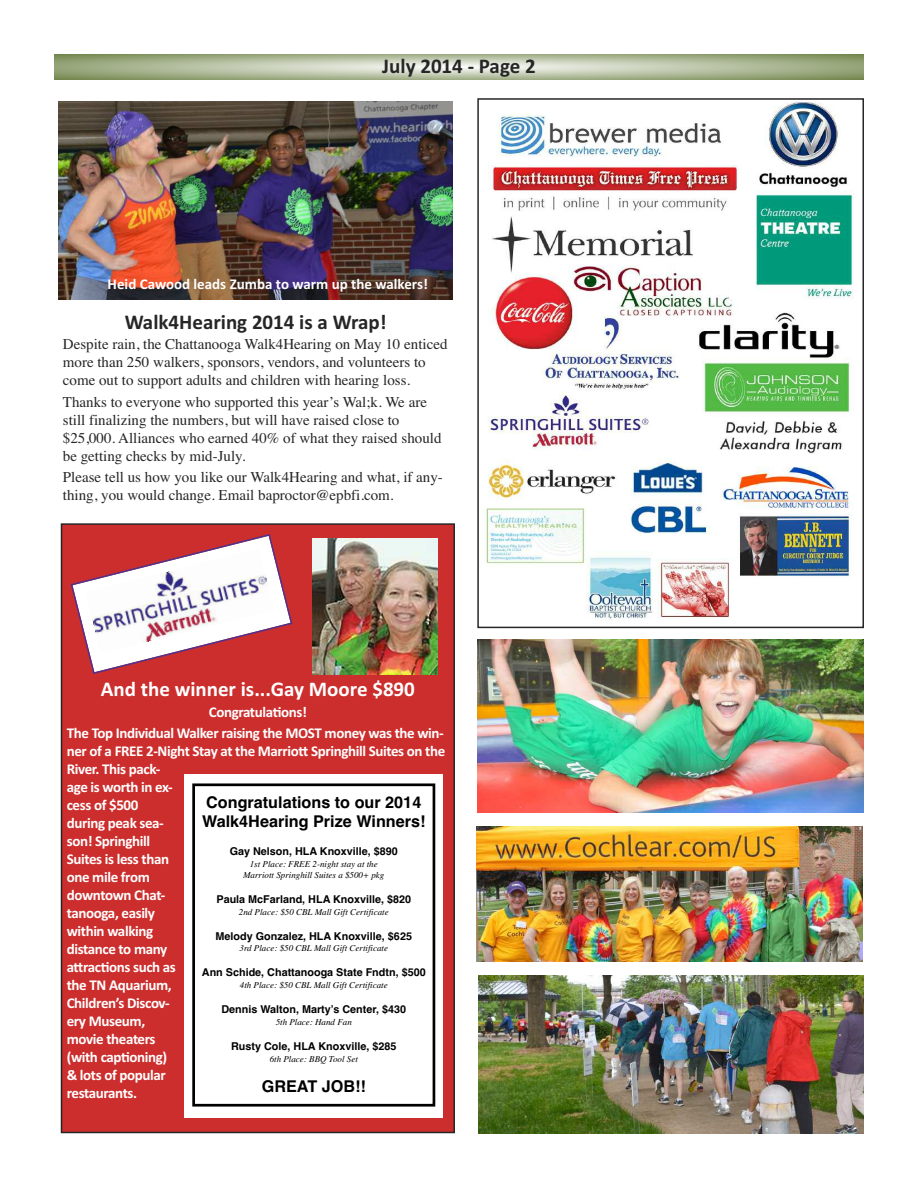
<style>
.page{position:relative;width:918px;height:1188px;background:#fff}
.page>*{position:absolute;margin:0;border:0;box-sizing:border-box;transform-origin:0 0}
.t1{font:700 21px "Calibri";color:#272627}
.t2{font:700 21px "Calibri";color:#fff}
.t3{font:700 16.2px/19.5px "Helvetica";color:#000}
.t4{font:15px/18px "Times";color:#272627}
.t5{font:700 15px/18px "Calibri";letter-spacing:-.025em;color:#fff;text-align:center}
.t6{font:700 15px "Calibri";color:#fff}
.t7{font:700 10.8px "Helvetica";color:#000}
.t8{font:italic 9px/10.8px "Times";color:#000;text-align:center}
</style>
<div class="page">
<svg style="left:54px;top:54px;width:810px;height:25px"></svg>
<img style="left:485px;top:102px;width:369px;height:518px">
<div style="left:477px;top:98px;width:387px;height:530px;border:2px solid #272627"></div>
<img style="left:58px;top:102px;width:394px;height:197px">
<div style="left:62px;top:524px;width:392px;height:608px;background:#cb2e2d"></div>
<div style="left:61px;top:523px;width:394px;height:610px;border:2px solid #272627"></div>
<svg style="left:70px;top:534px;width:223px;height:140px"></svg>
<div style="left:184px;top:774px;width:259px;height:343px;background:#fff"></div>
<div style="left:192px;top:783px;width:243px;height:324px;border:3px solid #000"></div>
<img style="left:313px;top:538px;width:125px;height:137px">
<img style="left:477px;top:639px;width:387px;height:174px">
<img style="left:477px;top:826px;width:385px;height:136px">
<img style="left:478px;top:975px;width:386px;height:159px">
<h1 class="t1" style="left:382px;top:53px;width:155px">July 2014 - Page 2</h1>
<p class="t6" style="left:108px;top:275px;width:322px">Heid Cawood leads Zumba to warm up the walkers!</p>
<h1 class="t1" style="left:125px;top:309px;width:263px">Walk4Hearing 2014 is a Wrap!</h1>
<p class="t4" style="left:63px;top:335px;width:386px">Despite rain, the Chattanooga Walk4Hearing on May 10 enticed more than 250 walkers, sponsors, vendors, and volunteers to come out to support adults and children with hearing loss.</p>
<p class="t4" style="left:63px;top:392px;width:380px">Thanks to everyone who supported this year’s Wal;k. We are still finalizing the numbers, but will have raised close to $25,000. Alliances who earned 40% of what they raised should be getting checks by mid-July.</p>
<p class="t4" style="left:63px;top:468px;width:382px">Please tell us how you like our Walk4Hearing and what, if any&shy;thing, you would change. Email baproctor@epbfi.com.</p>
<h1 class="t2" style="left:101px;top:677px;width:316px">And the winner is...Gay Moore $890</h1>
<p class="t5" style="left:67px;top:701px;width:379px;line-height:21.3px">Congratulations!<br>The Top Individual Walker raising the MOST money was the win-</p>
<p class="t5" style="left:67px;top:742px;width:380px;text-align:left">ner of a FREE 2-Night Stay at the Marriott Springhill Suites on the<br>River. This pack-<br>age is worth in ex-<br>cess of $500<br>during peak sea-<br>son! Springhill<br>Suites is less than<br>one mile from<br>downtown Chat-<br>tanooga, easily<br>within walking<br>distance to many<br>attractions such as<br>the TN Aquarium,<br>Children’s Discov-<br>ery Museum,<br>movie theaters<br>(with captioning)<br>&amp; lots of popular<br>restaurants.</p>
<p class="t3" style="left:202px;top:792px;width:225px">Congratulations to our 2014<br>Walk4Hearing Prize Winners!</p>
<p class="t7" style="left:230px;top:845px;width:170px">Gay Nelson, HLA Knoxville, $890</p>
<p class="t8" style="left:243px;top:859px;width:143px">1st Place: FREE 2-night stay at the<br>Marriott Springhill Suites a $500+ pkg</p>
<p class="t7" style="left:216px;top:893px;width:196px">Paula McFarland, HLA Knoxville, $820</p>
<p class="t8" style="left:239px;top:906px;width:151px">2nd Place: $50 CBL Mall Gift Certificate</p>
<p class="t7" style="left:216px;top:930px;width:198px">Melody Gonzalez, HLA Knoxville, $625</p>
<p class="t8" style="left:240px;top:943px;width:150px">3rd Place: $50 CBL Mall Gift Certificate</p>
<p class="t7" style="left:202px;top:966px;width:225px">Ann Schide, Chattanooga State Fndtn, $500</p>
<p class="t8" style="left:240px;top:980px;width:149px">4th Place: $50 CBL Mall Gift Certificate</p>
<p class="t7" style="left:221px;top:1003px;width:186px">Dennis Walton, Marty’s Center, $430</p>
<p class="t8" style="left:276px;top:1016px;width:78px">5th Place: Hand Fan</p>
<p class="t7" style="left:231px;top:1040px;width:167px">Rusty Cole, HLA Knoxville, $285</p>
<p class="t8" style="left:270px;top:1053px;width:90px">6th Place: BBQ Tool Set</p>
<p class="t3" style="left:262px;top:1076px;width:106px">GREAT JOB!!</p>
</div>
